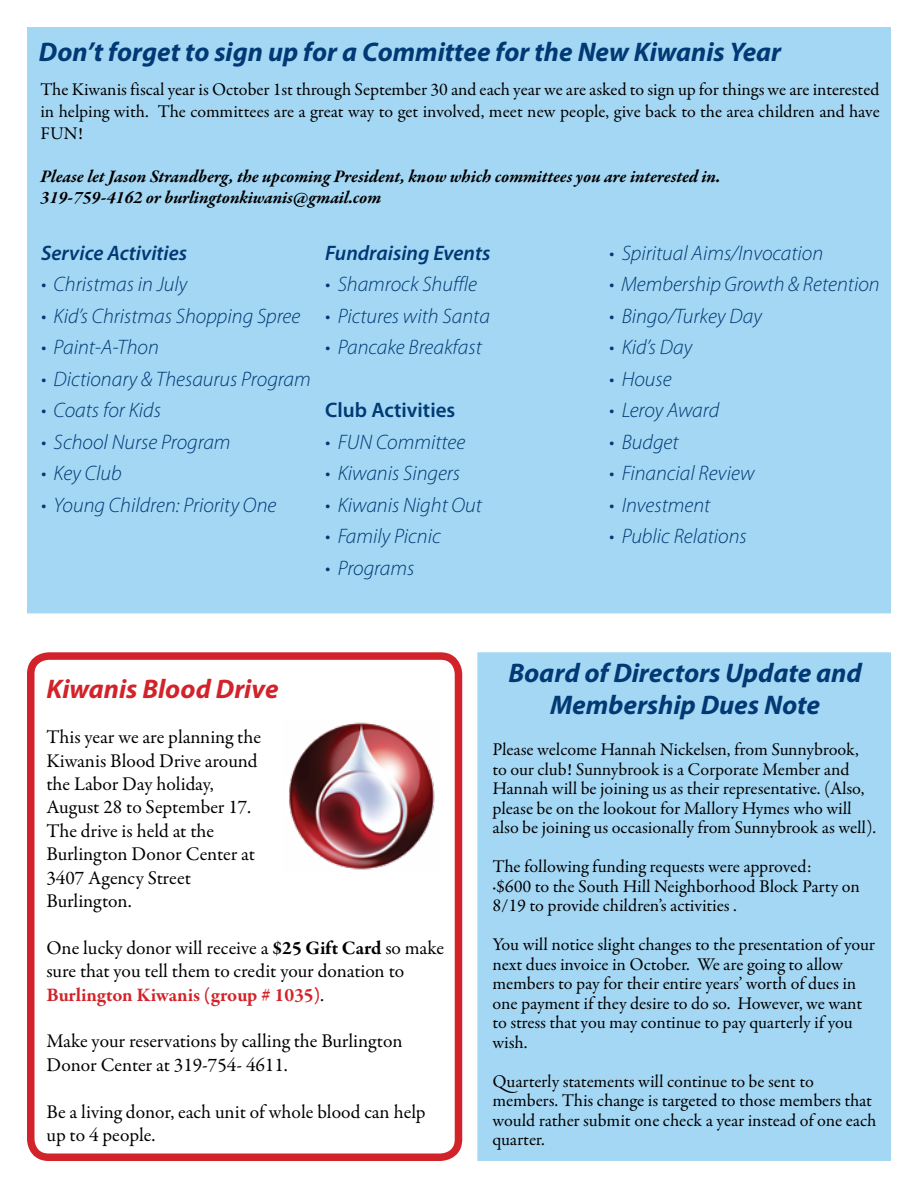
<style>
.page{position:relative;width:918px;height:1188px;background:#fff}
.page>*{position:absolute;margin:0;border:0;box-sizing:border-box;transform-origin:0 0}
.t1{font:italic 700 27px/32.4px "Myriad Pro";color:#003974;text-align:center}
.t2{font:italic 700 27px "Myriad Pro";color:#d2232a}
.t3{font:italic 300 21px "Myriad Pro";color:#003974}
.t4{font:italic 600 21px "Myriad Pro";color:#003974}
.t5{font:600 21px "Myriad Pro";color:#003974}
.t6{font:19.5px/23.4px "Garamond Premr Pro";letter-spacing:-.005em;color:#000}
.t7{font:18px/19.5px "Garamond Premr Pro";letter-spacing:-.005em;color:#000}
.t8{font:italic 700 18px/21.6px "Garamond Premr Pro";letter-spacing:-.005em;color:#000}
.s1{font-weight:700}
.s2{font-weight:700;color:#d2232a}
</style>
<div class="page">
<div style="left:477px;top:652px;width:414px;height:509px;background:#a4d7f4;border:2px solid #a4d7f4"></div>
<div style="left:27px;top:652px;width:435px;height:509px;border:8px solid #d2232a;border-radius:18px"></div>
<img style="left:289px;top:722px;width:146px;height:148px">
<div style="left:27px;top:27px;width:864px;height:586px;background:#a4d7f4"></div>
<h1 class="t1" style="left:39px;top:35px;width:744px">Don’t forget to sign up for a Committee for the New Kiwanis Year</h1>
<p class="t7" style="left:40px;top:79px;width:841px;line-height:21.6px;text-align:justify">The Kiwanis fiscal year is October 1st through September 30 and each year we are asked to sign up for things we are interested in helping with. The committees are a great way to get involved, meet new people, give back to the area children and have FUN!</p>
<p class="t8" style="left:40px;top:166px;width:682px">Please let Jason Strandberg, the upcoming President, know which committees you are interested in.<br>319-759-4162 or burlingtonkiwanis@gmail.com</p>
<p class="t4" style="left:41px;top:239px;width:148px">Service Activities</p>
<p class="t3" style="left:41px;top:271px;width:148px">• Christmas in July</p>
<p class="t3" style="left:41px;top:303px;width:261px">• Kid’s Christmas Shopping Spree</p>
<p class="t3" style="left:41px;top:334px;width:119px">• Paint-A-Thon</p>
<p class="t3" style="left:41px;top:366px;width:271px">• Dictionary &amp; Thesaurus Program</p>
<p class="t3" style="left:41px;top:397px;width:121px">• Coats for Kids</p>
<p class="t3" style="left:41px;top:429px;width:191px">• School Nurse Program</p>
<p class="t3" style="left:41px;top:460px;width:82px">• Key Club</p>
<p class="t3" style="left:41px;top:492px;width:237px">• Young Children: Priority One</p>
<p class="t3" style="left:609px;top:240px;width:216px">• Spiritual Aims/Invocation</p>
<p class="t3" style="left:609px;top:271px;width:272px">• Membership Growth &amp; Retention</p>
<p class="t3" style="left:609px;top:303px;width:154px">• Bingo/Turkey Day</p>
<p class="t3" style="left:609px;top:334px;width:85px">• Kid’s Day</p>
<p class="t3" style="left:609px;top:366px;width:64px">• House</p>
<p class="t3" style="left:609px;top:397px;width:112px">• Leroy Award</p>
<p class="t3" style="left:609px;top:429px;width:71px">• Budget</p>
<p class="t3" style="left:609px;top:460px;width:147px">• Financial Review</p>
<p class="t3" style="left:609px;top:492px;width:103px">• Investment</p>
<p class="t3" style="left:609px;top:523px;width:139px">• Public Relations</p>
<p class="t4" style="left:325px;top:239px;width:167px">Fundraising Events</p>
<p class="t3" style="left:325px;top:271px;width:153px">• Shamrock Shuffle</p>
<p class="t3" style="left:325px;top:303px;width:166px">• Pictures with Santa</p>
<p class="t3" style="left:325px;top:334px;width:158px">• Pancake Breakfast</p>
<p class="t5" style="left:325px;top:397px;width:132px">Club Activities</p>
<p class="t3" style="left:325px;top:429px;width:142px">• FUN Committee</p>
<p class="t3" style="left:325px;top:460px;width:137px">• Kiwanis Singers</p>
<p class="t3" style="left:325px;top:492px;width:158px">• Kiwanis Night Out</p>
<p class="t3" style="left:325px;top:523px;width:117px">• Family Picnic</p>
<p class="t3" style="left:325px;top:555px;width:91px">• Programs</p>
<h1 class="t2" style="left:46px;top:671px;width:234px">Kiwanis Blood Drive</h1>
<p class="t6" style="left:46px;top:726px;width:216px">This year we are planning the<br>Kiwanis Blood Drive around the Labor Day holiday,<br>August 28 to September 17.<br>The drive is held at the<br>Burlington Donor Center at<br>3407 Agency Street<br>Burlington.</p>
<p class="t6" style="left:46px;top:936px;width:399px">One lucky donor will receive a <span class="s1">$25 Gift Card</span> so make sure that you tell them to credit your donation to<br><span class="s2">Burlington Kiwanis (group # 1035)</span>.</p>
<p class="t6" style="left:46px;top:1030px;width:358px">Make your reservations by calling the Burlington<br>Donor Center at 319-754- 4611.</p>
<p class="t6" style="left:46px;top:1100px;width:381px">Be a living donor, each unit of whole blood can help up to 4 people.</p>
<h1 class="t1" style="left:508px;top:656px;width:355px">Board of Directors Update and<br>Membership Dues Note</h1>
<p class="t7" style="left:492px;top:740px;width:386px">Please welcome Hannah Nickelsen, from Sunnybrook, to our club! Sunnybrook is a Corporate Member and Hannah will be joining us as their representative. (Also, please be on the lookout for Mallory Hymes who will also be joining us occasionally from Sunnybrook as well).</p>
<p class="t7" style="left:492px;top:857px;width:369px">The following funding requests were approved:<br>·$600 to the South Hill Neighborhood Block Party on<br>8/19 to provide children’s activities .</p>
<p class="t7" style="left:492px;top:935px;width:384px">You will notice slight changes to the presentation of your next dues invoice in October. We are going to allow members to pay for their entire years’ worth of dues in one payment if they desire to do so. However, we want to stress that you may continue to pay quarterly if you wish.</p>
<p class="t7" style="left:493px;top:1072px;width:386px">Quarterly statements will continue to be sent to members. This change is targeted to those members that would rather submit one check a year instead of one each quarter.</p>
</div>
